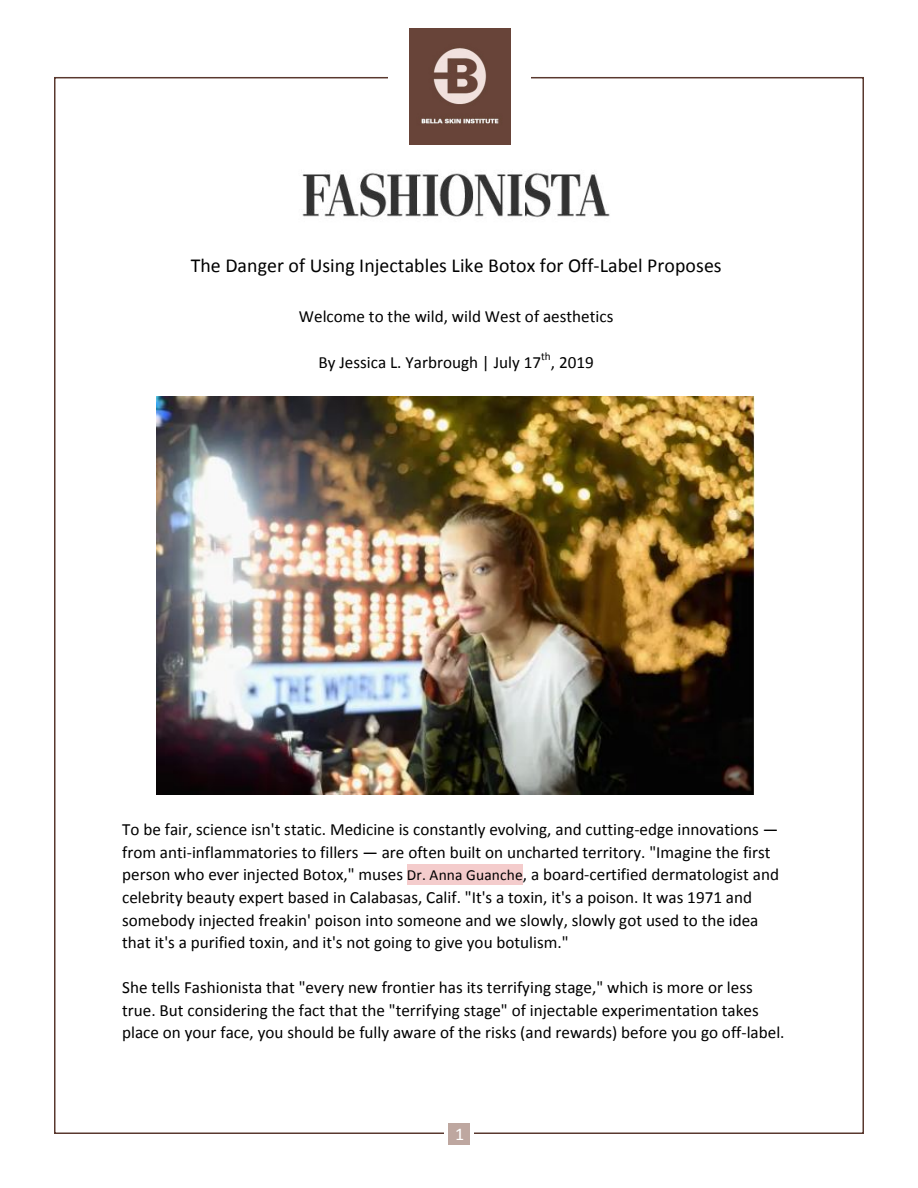
<style>
.page{position:relative;width:918px;height:1188px;background:#fff}
.page>*{position:absolute;margin:0;border:0;box-sizing:border-box;transform-origin:0 0}
.t1{font:19.8px "Calibri";letter-spacing:.005em;color:#000}
.t2{font:18px "Calibri";color:#fff}
.t3{font:17.1px/22.6px "Calibri";color:#000}
.t4{font:11.25px "Calibri";color:#000}
.s1{font-size:15.45px}
</style>
<div class="page">
<div style="left:448px;top:1123px;width:22px;height:22px;background:#bea7a0"></div>
<div style="left:407px;top:864px;width:116px;height:21px;background:#f4cccc"></div>
<img style="left:302px;top:171px;width:308px;height:47px">
<img style="left:156px;top:397px;width:599px;height:398px">
<img style="left:409px;top:29px;width:101px;height:116px">
<p class="t1" style="left:191px;top:253px;width:533px">The Danger of Using Injectables Like Botox for Off-Label Proposes</p>
<p class="t3" style="left:299px;top:305px;width:316px">Welcome to the wild, wild West of aesthetics</p>
<p class="t3" style="left:319px;top:351px;width:224px">By Jessica L. Yarbrough | July 17</p>
<p class="t4" style="left:541px;top:349px;width:11px">th</p>
<p class="t3" style="left:551px;top:351px;width:44px">, 2019</p>
<p class="t3" style="left:122px;top:818px;width:658px">To be fair, science isn't static. Medicine is constantly evolving, and cutting-edge innovations — from anti-inflammatories to fillers — are often built on uncharted territory. "Imagine the first person who ever injected Botox," muses <span class="s1">Dr. Anna Guanche</span>, a board-certified dermatologist and celebrity beauty expert based in Calabasas, Calif. "It's a toxin, it's a poison. It was 1971 and somebody injected freakin' poison into someone and we slowly, slowly got used to the idea that it's a purified toxin, and it's not going to give you botulism."</p>
<p class="t3" style="left:122px;top:976px;width:664px">She tells Fashionista that "every new frontier has its terrifying stage," which is more or less true. But considering the fact that the "terrifying stage" of injectable experimentation takes place on your face, you should be fully aware of the risks (and rewards) before you go off-label.</p>
<p class="t2" style="left:455px;top:1123px;width:11px">1</p>
</div>
